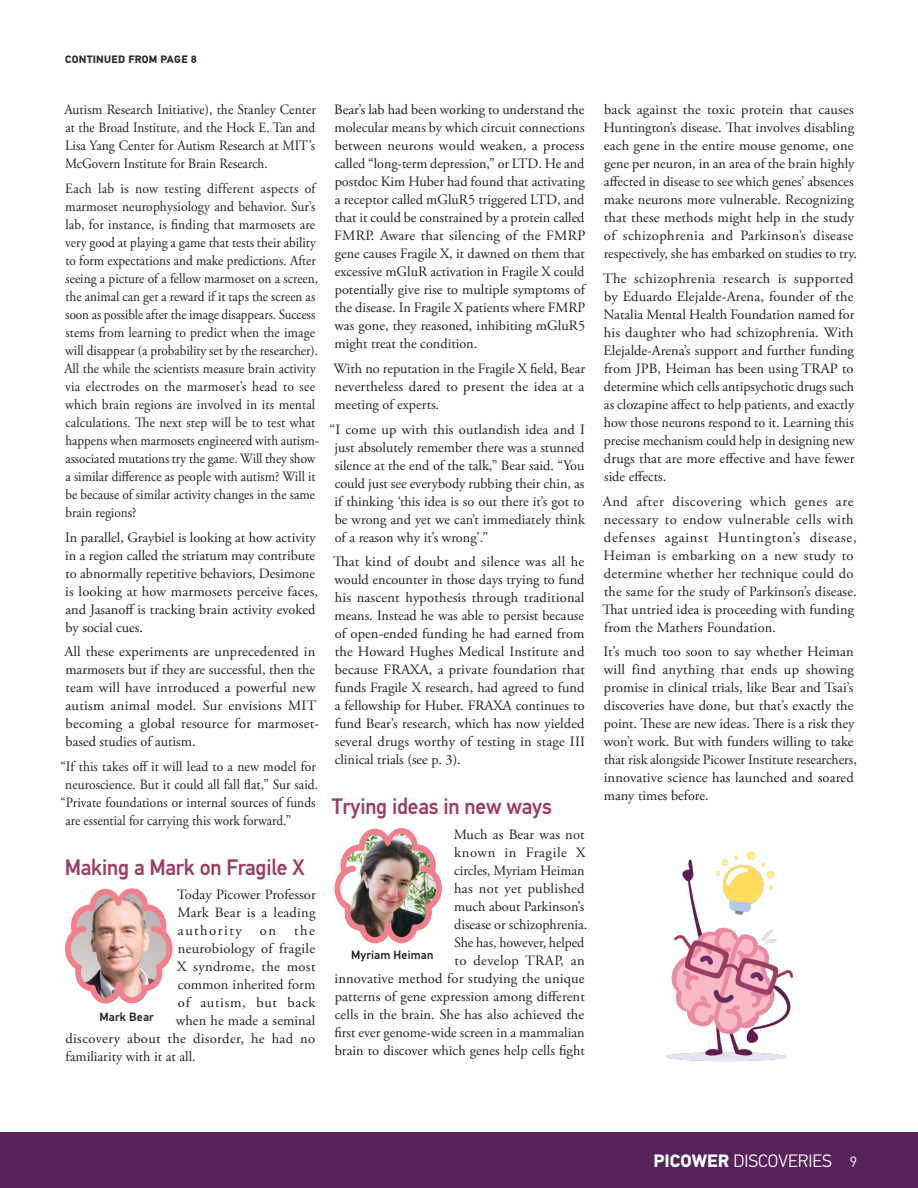
<style>
.page{position:relative;width:918px;height:1188px;background:#fff}
.page>*{position:absolute;margin:0;border:0;box-sizing:border-box;transform-origin:0 0}
.Summaries_Body{font:500 22.5px "PF Din Text Pro";letter-spacing:-.01em;color:#9c3e64;scale:.94 1}
.t1{font:300 18px "PF Din Text Pro";color:#fff}
.Summaries_Body-2{font:14.25px/18px "Adobe Garamond Pro";color:#231f20;text-align:justify}
.Summaries_Body-3{font:14.25px/18px "Adobe Garamond Pro";color:#231f20;text-align:justify;scale:.95 1}
.Summaries_Body-4{font:14.25px "Adobe Garamond Pro";color:#231f20;scale:.94 1}
.Summaries_Body-5{font:14.25px "Adobe Garamond Pro";letter-spacing:.025em;color:#231f20}
.Summaries_Body-6{font:14.25px "Adobe Garamond Pro";color:#231f20;scale:.93 1}
.Summaries_Body-7{font:14.25px "Adobe Garamond Pro";letter-spacing:.02em;color:#231f20}
.Summaries_Body-8{font:14.25px "Adobe Garamond Pro";letter-spacing:.05em;color:#231f20}
.t2{font:500 12px "PF Din Text Pro";letter-spacing:.01em;color:#231f20}
.Summaries_Body-9{font:700 10.8px "PF Din Text Pro";letter-spacing:.02em;color:#252b38}
.s1{font-weight:700}
.s2{font-size:15px}
</style>
<div class="page">
<div style="left:0;top:1132px;width:918px;height:56px;background:#57225a"></div>
<svg style="left:65px;top:888px;width:108px;height:116px"></svg>
<img style="left:334px;top:828px;width:108px;height:116px">
<img style="left:666px;top:851px;width:128px;height:211px">
<p class="Summaries_Body-9" style="left:65px;top:53px;width:133px">CONTINUED FROM PAGE 8</p>
<p class="Summaries_Body-3" style="left:64px;top:101px;width:266px">Autism Research Initiative), the Stanley Center at the Broad Institute, and the Hock E. Tan and Lisa Yang Center for Autism Research at MIT’s McGovern Institute for Brain Research.</p>
<p class="Summaries_Body-3" style="left:64px;top:180px;width:270px;text-align:left">Each lab is now testing different aspects of marmoset neurophysiology and behavior. Sur’s lab, for instance, is finding that marmosets are very good at playing a game that tests their ability to form expectations and make predictions. After seeing a picture of a fellow marmoset on a screen, the animal can get a reward if it taps the screen as soon as possible after the image disappears. Success stems from learning to predict when the image will disappear (a probability set by the researcher).<br>All the while the scientists measure brain activity via electrodes on the marmoset’s head to see which brain regions are involved in its mental calculations. The next step will be to test what happens when marmosets engineered with autism&shy;associated mutations try the game. Will they show a similar difference as people with autism? Will it be because of similar activity changes in the same brain regions?</p>
<p class="Summaries_Body-2" style="left:65px;top:528px;width:255px;text-align:left">In parallel, Graybiel is looking at how activity in a region called the striatum may contribute to abnormally repetitive behaviors, Desimone is looking at how marmosets perceive faces, and Jasanoff is tracking brain activity evoked by social cues.</p>
<p class="Summaries_Body-2" style="left:64px;top:643px;width:256px;text-align:left">All these experiments are unprecedented in marmosets but if they are successful, then the team will have introduced a powerful new autism animal model. Sur envisions MIT becoming a global resource for marmoset&shy;based studies of autism.</p>
<p class="Summaries_Body-3" style="left:60px;top:758px;width:270px">“If this takes off it will lead to a new model for</p>
<p class="Summaries_Body-4" style="left:65px;top:776px;width:271px">neuroscience. But it could all fall flat,” Sur said.</p>
<p class="Summaries_Body-4" style="left:60px;top:794px;width:273px">“Private foundations or internal sources of funds</p>
<p class="Summaries_Body-6" style="left:65px;top:812px;width:244px">are essential for carrying this work forward.”</p>
<p class="Summaries_Body" style="left:65px;top:853px;width:256px">Making a Mark on Fragile X</p>
<p class="Summaries_Body-2" style="left:177px;top:886px;width:140px">Today Picower Professor Mark Bear is a leading authority</p>
<p class="Summaries_Body-2" style="left:260px;top:922px;width:18px">on</p>
<p class="Summaries_Body-2" style="left:294px;top:922px;width:22px">the</p>
<p class="Summaries_Body-7" style="left:178px;top:940px;width:139px">neurobiology of fragile</p>
<p class="Summaries_Body-5" style="left:177px;top:958px;width:140px">X syndrome, the most</p>
<p class="Summaries_Body-2" style="left:178px;top:976px;width:139px">common inherited form</p>
<p class="Summaries_Body-8" style="left:178px;top:994px;width:139px">of autism, but back</p>
<p class="Summaries_Body-2" style="left:176px;top:1012px;width:141px">when he made a seminal</p>
<p class="Summaries_Body-5" style="left:65px;top:1030px;width:251px">discovery about the disorder, he had no</p>
<p class="Summaries_Body-2" style="left:66px;top:1048px;width:132px">familiarity with it at all.</p>
<p class="t2" style="left:100px;top:1010px;width:56px">Mark Bear</p>
<p class="Summaries_Body-2" style="left:334px;top:101px;width:253px">Bear’s lab had been working to understand the molecular means by which circuit connections between neurons would weaken, a process called “long-term depression,” or LTD. He and postdoc Kim Huber had found that activating a receptor called mGluR5 triggered LTD, and that it could be constrained by a protein called FMRP. Aware that silencing of the FMRP gene causes Fragile X, it dawned on them that excessive mGluR activation in Fragile X could potentially give rise to multiple symptoms of the disease. In Fragile X patients where FMRP was gone, they reasoned, inhibiting mGluR5 might treat the condition.</p>
<p class="Summaries_Body-2" style="left:333px;top:360px;width:253px">With no reputation in the Fragile X field, Bear nevertheless dared to present the idea at a meeting of experts.</p>
<p class="Summaries_Body-2" style="left:335px;top:420px;width:252px;text-indent:-5px">“I come up with this outlandish idea and I just absolutely remember there was a stunned silence at the end of the talk,” Bear said. “You could just see everybody rubbing their chin, as if thinking ‘this idea is so out there it’s got to be wrong and yet we can’t immediately think of a reason why it’s wrong’.”</p>
<p class="Summaries_Body-2" style="left:333px;top:553px;width:253px">That kind of doubt and silence was all he would encounter in those days trying to fund his nascent hypothesis through traditional means. Instead he was able to persist because of open-ended funding he had earned from the Howard Hughes Medical Institute and because FRAXA, a private foundation that funds Fragile X research, had agreed to fund a fellowship for Huber. FRAXA continues to fund Bear’s research, which has now yielded several drugs worthy of testing in stage III clinical trials (see p. 3).</p>
<p class="Summaries_Body" style="left:332px;top:793px;width:236px">Trying ideas in new ways</p>
<p class="Summaries_Body-2" style="left:334px;top:825px;width:255px;text-align:right">Much as Bear was not<br>known in Fragile X<br>circles, Myriam Heiman<br>has not yet published<br>much about Parkinson’s<br>disease or schizophrenia.<br>She has, however, helped<br>to develop TRAP, an<br>innovative method for studying the unique patterns of gene expression among different cells in the brain. She has also achieved the first ever genome-wide screen in a mammalian brain to discover which genes help cells fight</p>
<p class="t2" style="left:351px;top:948px;width:84px">Myriam Heiman</p>
<p class="Summaries_Body-2" style="left:604px;top:101px;width:255px;text-align:left">back against the toxic protein that causes Huntington’s disease. That involves disabling each gene in the entire mouse genome, one gene per neuron, in an area of the brain highly affected in disease to see which genes’ absences make neurons more vulnerable. Recognizing that these methods might help in the study of schizophrenia and Parkinson’s disease respectively, she has embarked on studies to try.</p>
<p class="Summaries_Body-2" style="left:603px;top:270px;width:253px">The schizophrenia research is supported by Eduardo Elejalde-Arena, founder of the Natalia Mental Health Foundation named for his daughter who had schizophrenia. With Elejalde-Arena’s support and further funding from JPB, Heiman has been using TRAP to determine which cells antipsychotic drugs such as clozapine affect to help patients, and exactly how those neurons respond to it. Learning this precise mechanism could help in designing new drugs that are more effective and have fewer side effects.</p>
<p class="Summaries_Body-2" style="left:602px;top:492px;width:256px;text-align:left">And after discovering which genes are necessary to endow vulnerable cells with defenses against Huntington’s disease, Heiman is embarking on a new study to determine whether her technique could do the same for the study of Parkinson’s disease.<br>That untried idea is proceeding with funding from the Mathers Foundation.</p>
<p class="Summaries_Body-2" style="left:604px;top:643px;width:255px;text-align:left">It’s much too soon to say whether Heiman will find anything that ends up showing promise in clinical trials, like Bear and Tsai’s discoveries have done, but that’s exactly the point. These are new ideas. There is a risk they won’t work. But with funders willing to take that risk alongside Picower Institute researchers, innovative science has launched and soared many times before.</p>
<p class="t1" style="left:654px;top:1150px;width:205px"><span class="s1">PICOWER</span> DISCOVERIES <span class="s2">9</span></p>
</div>
